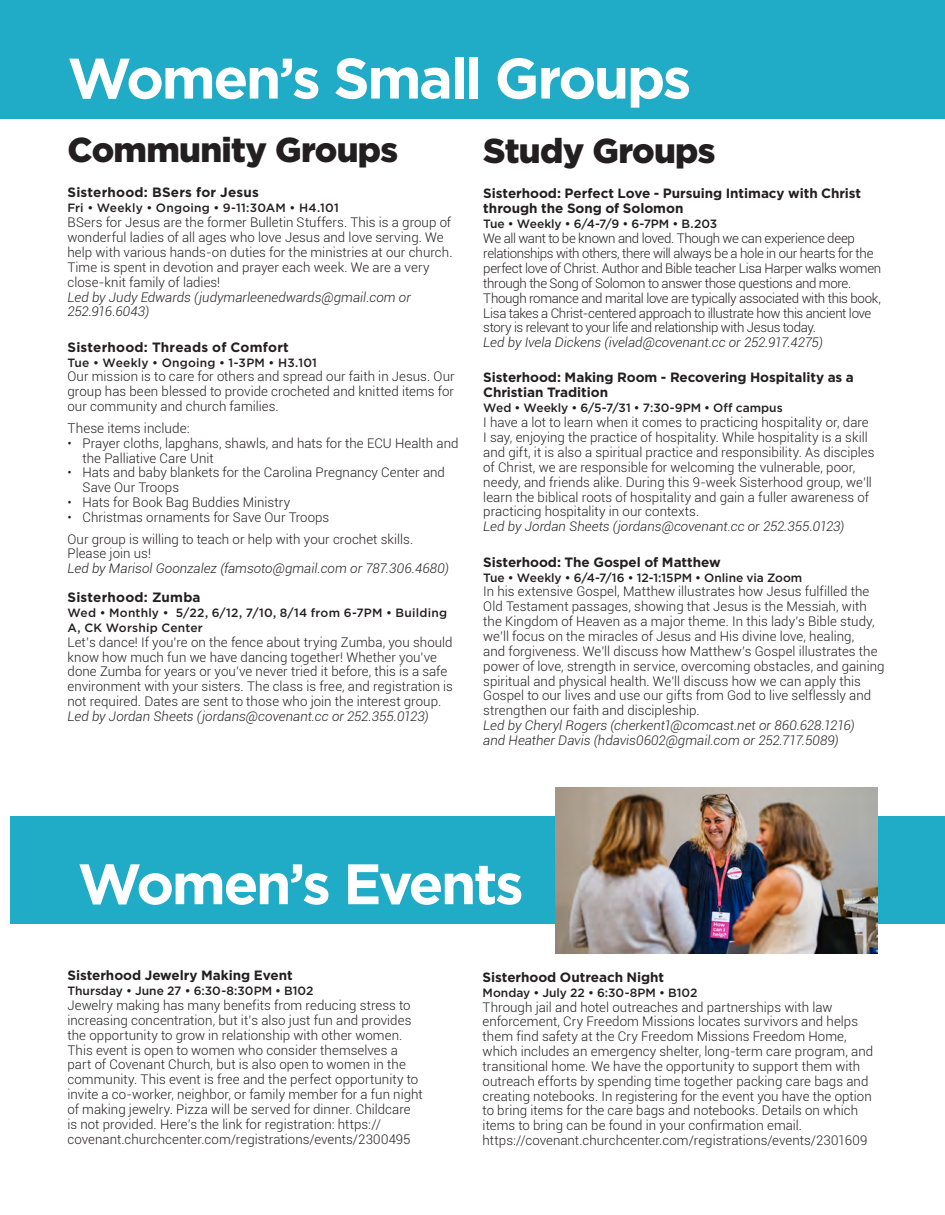
<style>
.page{position:relative;width:945px;height:1215px;background:#fff}
.page>*{position:absolute;margin:0;border:0;box-sizing:border-box;transform-origin:0 0}
.Catalog_Description_Nested{font:700 57px "Gotham";letter-spacing:-.045em;color:#fff}
.Category{font:900 34.5px "Gotham";letter-spacing:-.02em;color:#231f20}
.Catalog_Description_Nested-2{font:900 34.5px "Gotham";letter-spacing:-.02em;color:#231f20}
.Catalog_Description_Nested-3{font:700 13.5px/15px "Gotham";letter-spacing:-.005em;color:#231f20}
.Catalog_Description_Nested-4{font:700 13.5px "Gotham";letter-spacing:.015em;color:#231f20}
.Catalog_Description_Nested-5{font:300 13.5px "Roboto";letter-spacing:.005em;color:#231f20}
.Catalog_Description_Nested-6{font:300 13.35px/14.9px "Roboto";letter-spacing:.005em;color:#231f20}
.Catalog_Description_Nested-7{font:300 13.35px/14.9px "Roboto";letter-spacing:-.025em;color:#231f20}
.Catalog_Description_Nested-8{font:500 12px/15px "Gotham";letter-spacing:.005em;color:#231f20}
.s1{font-style:italic}
</style>
<div class="page">
<div style="left:0;top:0;width:945px;height:119px;background:#20abc7"></div>
<div style="left:10px;top:816px;width:935px;height:108px;background:#20abc7"></div>
<img style="left:555px;top:788px;width:323px;height:166px">
<p class="Catalog_Description_Nested" style="left:68px;top:41px;width:625px">Women’s Small Groups</p>
<p class="Category" style="left:68px;top:126px;width:332px">Community Groups</p>
<p class="Catalog_Description_Nested-4" style="left:68px;top:184px;width:193px">Sisterhood: BSers for Jesus</p>
<p class="Catalog_Description_Nested-8" style="left:68px;top:201px;width:273px">Fri • Weekly • Ongoing • 9-11:30AM • H4.101</p>
<p class="Catalog_Description_Nested-6" style="left:68px;top:215px;width:387px">BSers for Jesus are the former Bulletin Stuffers. This is a group of wonderful ladies of all ages who love Jesus and love serving. We help with various hands-on duties for the ministries at our church.<br>Time is spent in devotion and prayer each week. We are a very close-knit family of ladies!<br><span class="s1">Led by Judy Edwards (judymarleenedwards@gmail.com or 252.916.6043)</span></p>
<p class="Catalog_Description_Nested-4" style="left:68px;top:338px;width:223px">Sisterhood: Threads of Comfort</p>
<p class="Catalog_Description_Nested-8" style="left:68px;top:355px;width:251px">Tue • Weekly • Ongoing • 1-3PM • H3.101</p>
<p class="Catalog_Description_Nested-6" style="left:68px;top:369px;width:389px;text-align:justify">Our mission is to care for others and spread our faith in Jesus. Our group has been blessed to provide crocheted and knitted items for our community and church families.</p>
<p class="Catalog_Description_Nested-5" style="left:68px;top:419px;width:124px">These items include:</p>
<p class="Catalog_Description_Nested-6" style="left:82px;top:435px;width:378px;text-indent:-15px">• Prayer cloths, lapghans, shawls, and hats for the ECU Health and the Palliative Care Unit</p>
<p class="Catalog_Description_Nested-6" style="left:82px;top:465px;width:364px;text-indent:-15px">• Hats and baby blankets for the Carolina Pregnancy Center and<br>Save Our Troops</p>
<p class="Catalog_Description_Nested-6" style="left:68px;top:495px;width:224px">• Hats for Book Bag Buddies Ministry</p>
<p class="Catalog_Description_Nested-6" style="left:68px;top:509px;width:263px">• Christmas ornaments for Save Our Troops</p>
<p class="Catalog_Description_Nested-6" style="left:67px;top:531px;width:383px">Our group is willing to teach or help with your crochet skills.<br>Please join us!<br><span class="s1">Led by Marisol Goonzalez (famsoto@gmail.com or 787.306.4680)</span></p>
<p class="Catalog_Description_Nested-4" style="left:68px;top:588px;width:135px">Sisterhood: Zumba</p>
<p class="Catalog_Description_Nested-8" style="left:68px;top:605px;width:381px">Wed • Monthly • 5/22, 6/12, 7/10, 8/14 from 6-7PM • Building<br>A, CK Worship Center</p>
<p class="Catalog_Description_Nested-6" style="left:68px;top:634px;width:387px">Let’s dance! If you’re on the fence about trying Zumba, you should know how much fun we have dancing together! Whether you’ve done Zumba for years or you’ve never tried it before, this is a safe environment with your sisters. The class is free, and registration is not required. Dates are sent to those who join the interest group.<br><span class="s1">Led by Jordan Sheets (jordans@covenant.cc or 252.355.0123)</span></p>
<h1 class="Catalog_Description_Nested" style="left:68px;top:41px;width:345px">small groups</h1>
<p class="Catalog_Description_Nested-2" style="left:483px;top:127px;width:234px">Study Groups</p>
<p class="Catalog_Description_Nested-3" style="left:483px;top:186px;width:379px">Sisterhood: Perfect Love - Pursuing Intimacy with Christ through the Song of Solomon</p>
<p class="Catalog_Description_Nested-8" style="left:483px;top:217px;width:235px">Tue • Weekly • 6/4-7/9 • 6-7PM • B.203</p>
<p class="Catalog_Description_Nested-7" style="left:483px;top:231px;width:400px">We all want to be known and loved. Though we can experience deep relationships with others, there will always be a hole in our hearts for the perfect love of Christ. Author and Bible teacher Lisa Harper walks women through the Song of Solomon to answer those questions and more.<br>Though romance and marital love are typically associated with this book, Lisa takes a Christ-centered approach to illustrate how this ancient love story is relevant to your life and relationship with Jesus today.<br><span class="s1">Led by Ivela Dickens (ivelad@covenant.cc or 252.917.4275)</span></p>
<p class="Catalog_Description_Nested-3" style="left:483px;top:370px;width:372px">Sisterhood: Making Room - Recovering Hospitality as a<br>Christian Tradition</p>
<p class="Catalog_Description_Nested-8" style="left:483px;top:401px;width:301px">Wed • Weekly • 6/5-7/31 • 7:30-9PM • Off campus</p>
<p class="Catalog_Description_Nested-6" style="left:483px;top:415px;width:393px">I have a lot to learn when it comes to practicing hospitality or, dare I say, enjoying the practice of hospitality. While hospitality is a skill and gift, it is also a spiritual practice and responsibility. As disciples of Christ, we are responsible for welcoming the vulnerable, poor, needy, and friends alike. During this 9-week Sisterhood group, we’ll learn the biblical roots of hospitality and gain a fuller awareness of practicing hospitality in our contexts.<br><span class="s1">Led by Jordan Sheets (jordans@covenant.cc or 252.355.0123)</span></p>
<p class="Catalog_Description_Nested-3" style="left:483px;top:554px;width:239px">Sisterhood: The Gospel of Matthew</p>
<p class="Catalog_Description_Nested-8" style="left:483px;top:570px;width:321px">Tue • Weekly • 6/4-7/16 • 12-1:15PM • Online via Zoom</p>
<p class="Catalog_Description_Nested-6" style="left:483px;top:584px;width:403px">In his extensive Gospel, Matthew illustrates how Jesus fulfilled the Old Testament passages, showing that Jesus is the Messiah, with the Kingdom of Heaven as a major theme. In this lady’s Bible study, we’ll focus on the miracles of Jesus and His divine love, healing,<br>and forgiveness. We’ll discuss how Matthew’s Gospel illustrates the power of love, strength in service, overcoming obstacles, and gaining spiritual and physical health. We’ll discuss how we can apply this Gospel to our lives and use our gifts from God to live selflessly and strengthen our faith and discipleship.<br><span class="s1">Led by Cheryl Rogers (cherkent1@comcast.net or 860.628.1216)<br>and Heather Davis (hdavis0602@gmail.com or 252.717.5089)</span></p>
<p class="Catalog_Description_Nested" style="left:78px;top:846px;width:448px">Women’s Events</p>
<p class="Catalog_Description_Nested-3" style="left:68px;top:968px;width:227px">Sisterhood Jewelry Making Event</p>
<p class="Catalog_Description_Nested-8" style="left:68px;top:983px;width:247px">Thursday • June 27 • 6:30-8:30PM • B102</p>
<p class="Catalog_Description_Nested-6" style="left:68px;top:997px;width:357px">Jewelry making has many benefits from reducing stress to increasing concentration, but it’s also just fun and provides the opportunity to grow in relationship with other women.<br>This event is open to women who consider themselves a part of Covenant Church, but is also open to women in the community. This event is free and the perfect opportunity to invite a co-worker, neighbor, or family member for a fun night of making jewelry. Pizza will be served for dinner. Childcare is not provided. Here’s the link for registration: https:// covenant.churchcenter.com/registrations/events/2300495</p>
<p class="Catalog_Description_Nested-3" style="left:483px;top:969px;width:183px">Sisterhood Outreach Night</p>
<p class="Catalog_Description_Nested-8" style="left:483px;top:985px;width:216px">Monday • July 22 • 6:30-8PM • B102</p>
<p class="Catalog_Description_Nested-6" style="left:483px;top:999px;width:392px">Through jail and hotel outreaches and partnerships with law enforcement, Cry Freedom Missions locates survivors and helps them find safety at the Cry Freedom Missions Freedom Home, which includes an emergency shelter, long-term care program, and transitional home. We have the opportunity to support them with outreach efforts by spending time together packing care bags and creating notebooks. In registering for the event you have the option to bring items for the care bags and notebooks. Details on which items to bring can be found in your confirmation email. https://covenant.churchcenter.com/registrations/events/2301609</p>
</div>
